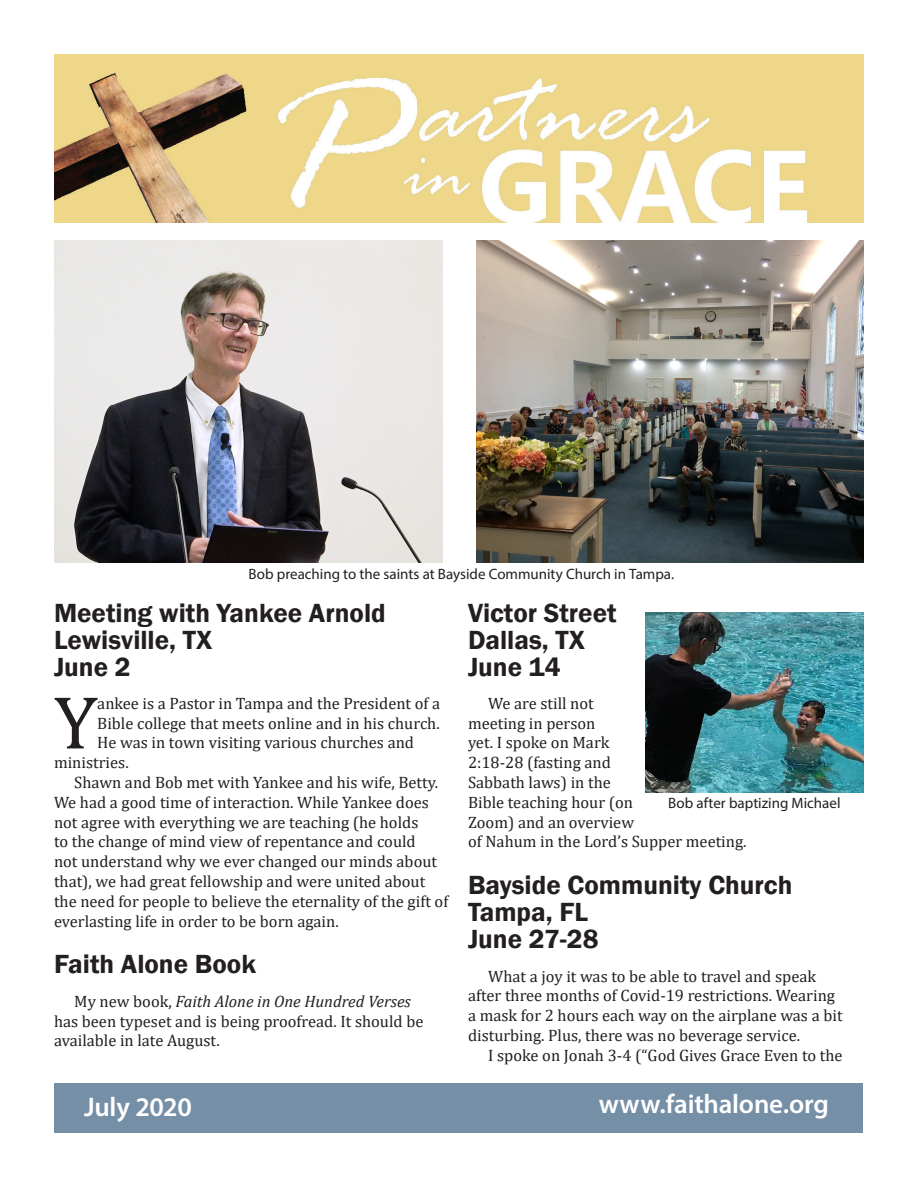
<style>
.page{position:relative;width:918px;height:1188px;background:#fff}
.page>*{position:absolute;margin:0;border:0;box-sizing:border-box;transform-origin:0 0}
.newsletter_text{font:75.9px "Cambria";color:#231f20}
.t1{font:600 27px/27px "Franklin Gothic";color:#231f20}
.t2{font:600 27px "Myriad Pro";letter-spacing:-.005em;color:#fff}
.newsletter_text-2{font:16.5px/19.8px "Cambria";color:#231f20}
.Picture_Caption{font:15px "Myriad Pro";color:#231f20}
.s1{font-style:italic}
</style>
<div class="page">
<div style="left:55px;top:1083px;width:808px;height:50px;background:#758fa7"></div>
<img style="left:54px;top:54px;width:810px;height:168px">
<img style="left:55px;top:241px;width:387px;height:322px">
<img style="left:477px;top:241px;width:387px;height:322px">
<img style="left:646px;top:612px;width:217px;height:180px">
<p class="Picture_Caption" style="left:249px;top:565px;width:427px">Bob preaching to the saints at Bayside Community Church in Tampa.</p>
<p class="t1" style="left:54px;top:599px;width:333px">Meeting with Yankee Arnold<br>Lewisville, TX<br>June 2</p>
<p class="newsletter_text" style="left:54px;top:678px;width:45px">Y</p>
<p class="newsletter_text-2" style="left:97px;top:693px;width:344px">ankee is a Pastor in Tampa and the President of a</p>
<p class="newsletter_text-2" style="left:97px;top:713px;width:344px">Bible college that meets online and in his church.</p>
<p class="newsletter_text-2" style="left:97px;top:733px;width:318px">He was in town visiting various churches and</p>
<p class="newsletter_text-2" style="left:54px;top:753px;width:76px">ministries.</p>
<p class="newsletter_text-2" style="left:54px;top:772px;width:396px;text-indent:20px">Shawn and Bob met with Yankee and his wife, Betty.<br>We had a good time of interaction. While Yankee does not agree with everything we are teaching (he holds<br>to the change of mind view of repentance and could<br>not understand why we ever changed our minds about that), we had great fellowship and were united about the need for people to believe the eternality of the gift of everlasting life in order to be born again.</p>
<p class="t1" style="left:54px;top:951px;width:204px">Faith Alone Book</p>
<p class="newsletter_text-2" style="left:54px;top:991px;width:371px;text-indent:20px">My new book, <span class="s1">Faith Alone in One Hundred Verses </span>has been typeset and is being proofread. It should be available in late August.</p>
<p class="t1" style="left:468px;top:599px;width:150px">Victor Street<br>Dallas, TX<br>June 14</p>
<p class="newsletter_text-2" style="left:468px;top:693px;width:280px;text-indent:20px">We are still not<br>meeting in person<br>yet. I spoke on Mark<br>2:18-28 (fasting and<br>Sabbath laws) in the<br>Bible teaching hour (on<br>Zoom) and an overview<br>of Nahum in the Lord’s Supper meeting.</p>
<p class="t1" style="left:468px;top:872px;width:326px">Bayside Community Church<br>Tampa, FL<br>June 27-28</p>
<p class="newsletter_text-2" style="left:468px;top:966px;width:376px;text-indent:20px">What a joy it was to be able to travel and speak after three months of Covid-19 restrictions. Wearing a mask for 2 hours each way on the airplane was a bit disturbing. Plus, there was no beverage service.</p>
<p class="newsletter_text-2" style="left:488px;top:1045px;width:356px">I spoke on Jonah 3-4 (“God Gives Grace Even to the</p>
<p class="Picture_Caption" style="left:668px;top:794px;width:174px">Bob after baptizing Michael</p>
<p class="t2" style="left:84px;top:1089px;width:109px">July 2020</p>
<p class="t2" style="left:599px;top:1087px;width:232px">www.faithalone.org</p>
</div>
